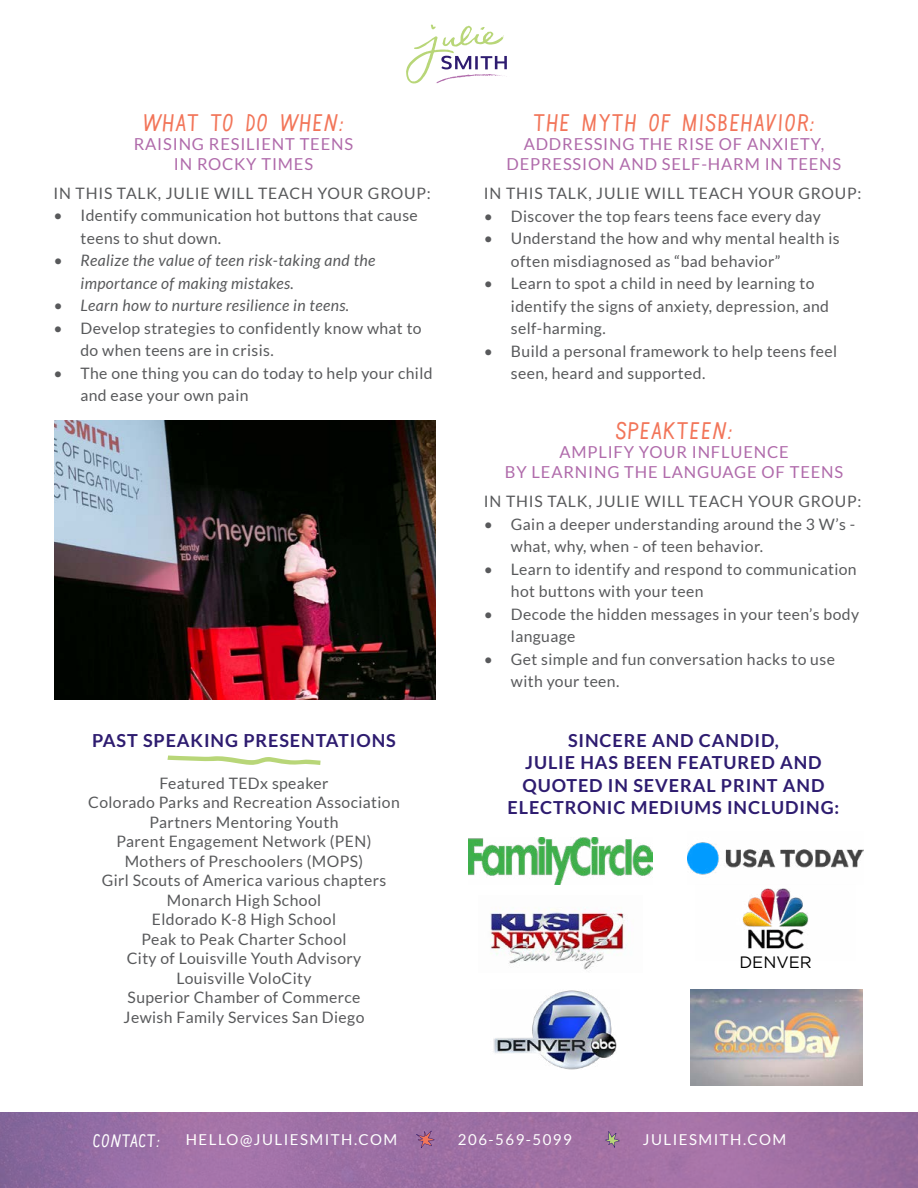
<style>
.page{position:relative;width:918px;height:1188px;background:#fff}
.page>*{position:absolute;margin:0;border:0;box-sizing:border-box;transform-origin:0 0}
.t1{font:24px "GELI";letter-spacing:.05em;color:#f27559}
.t2{font:700 18px/22.5px "Lato";letter-spacing:.05em;color:#2e1c70;text-align:center}
.t3{font:18px "GELI";letter-spacing:.05em;color:#fff}
.t4{font:16.5px/19.5px "Lato";letter-spacing:.05em;color:#b06bab;text-align:center}
.t5{font:16.5px "Gotham";color:#000}
.t6{font:15.75px/19.5px "Lato";letter-spacing:.025em;color:#58595b}
.t7{font:15.75px "Lato";letter-spacing:.05em;color:#58595b}
.t8{font:italic 15.75px/22.5px "Lato";letter-spacing:.025em;color:#58595b}
.t9{font:15px "Lato";letter-spacing:.1em;color:#fff}
</style>
<div class="page">
<svg style="left:0;top:1113px;width:918px;height:75px;background:#9d6fa3"></svg>
<svg style="left:416px;top:1131px;width:19px;height:17px"></svg>
<svg style="left:605px;top:1131px;width:15px;height:17px"></svg>
<img style="left:54px;top:421px;width:382px;height:278px">
<svg style="left:406px;top:24px;width:101px;height:60px"></svg>
<img style="left:468px;top:837px;width:185px;height:47px">
<img style="left:493px;top:990px;width:124px;height:80px">
<img style="left:490px;top:909px;width:137px;height:61px">
<img style="left:687px;top:842px;width:177px;height:33px">
<img style="left:742px;top:888px;width:67px;height:61px">
<img style="left:691px;top:989px;width:171px;height:97px">
<svg style="left:167px;top:756px;width:154px;height:9px"></svg>
<h1 class="t1" style="left:143px;top:108px;width:202px">WHAT TO DO WHEN:</h1>
<p class="t4" style="left:134px;top:134px;width:221px">RAISING RESILIENT TEENS<br>IN ROCKY TIMES</p>
<p class="t7" style="left:53px;top:184px;width:379px">IN THIS TALK, JULIE WILL TEACH YOUR GROUP:</p>
<p class="t6" style="left:80px;top:204px;width:339px;line-height:22.5px;text-indent:-27px">• Identify communication hot buttons that cause teens to shut down.</p>
<p class="t8" style="left:80px;top:250px;width:296px;text-indent:-27px">• Realize the value of teen risk-taking and the importance of making mistakes.</p>
<p class="t8" style="left:53px;top:295px;width:297px">• Learn how to nurture resilience in teens.</p>
<p class="t6" style="left:80px;top:317px;width:343px;line-height:22.5px;text-indent:-27px">• Develop strategies to confidently know what to do when teens are in crisis.</p>
<p class="t6" style="left:80px;top:362px;width:354px;line-height:22.5px;text-indent:-27px">• The one thing you can do today to help your child and ease your own pain</p>
<p class="t2" style="left:92px;top:729px;width:305px">PAST SPEAKING PRESENTATIONS</p>
<p class="t6" style="left:88px;top:773px;width:313px;text-align:center">Featured TEDx speaker<br>Colorado Parks and Recreation Association<br>Partners Mentoring Youth<br>Parent Engagement Network (PEN)<br>Mothers of Preschoolers (MOPS)<br>Girl Scouts of America various chapters<br>Monarch High School<br>Eldorado K-8 High School<br>Peak to Peak Charter School<br>City of Louisville Youth Advisory<br>Louisville VoloCity<br>Superior Chamber of Commerce<br>Jewish Family Services San Diego</p>
<h1 class="t1" style="left:534px;top:108px;width:282px">THE MYTH OF MISBEHAVIOR:</h1>
<p class="t4" style="left:507px;top:134px;width:336px">ADDRESSING THE RISE OF ANXIETY,<br>DEPRESSION AND SELF-HARM IN TEENS</p>
<p class="t7" style="left:484px;top:185px;width:379px">IN THIS TALK, JULIE WILL TEACH YOUR GROUP:</p>
<p class="t6" style="left:484px;top:206px;width:338px">• Discover the top fears teens face every day</p>
<p class="t6" style="left:511px;top:227px;width:330px;line-height:22.5px;text-indent:-27px">• Understand the how and why mental health is often misdiagnosed as “bad behavior”</p>
<p class="t6" style="left:511px;top:272px;width:320px;line-height:22.5px;text-indent:-27px">• Learn to spot a child in need by learning to identify the signs of anxiety, depression, and self-harming.</p>
<p class="t6" style="left:511px;top:340px;width:328px;line-height:22.5px;text-indent:-27px">• Build a personal framework to help teens feel seen, heard and supported.</p>
<h1 class="t1" style="left:616px;top:417px;width:118px">SPEAKTEEN:</h1>
<p class="t4" style="left:505px;top:443px;width:340px">AMPLIFY YOUR INFLUENCE<br>BY LEARNING THE LANGUAGE OF TEENS</p>
<p class="t7" style="left:484px;top:493px;width:379px">IN THIS TALK, JULIE WILL TEACH YOUR GROUP:</p>
<p class="t6" style="left:511px;top:513px;width:346px;line-height:22.5px;text-indent:-27px">• Gain a deeper understanding around the 3 W’s - what, why, when - of teen behavior.</p>
<p class="t6" style="left:511px;top:558px;width:347px;line-height:22.5px;text-indent:-27px">• Learn to identify and respond to communication hot buttons with your teen</p>
<p class="t6" style="left:511px;top:603px;width:350px;line-height:22.5px;text-indent:-27px">• Decode the hidden messages in your teen’s body language</p>
<p class="t6" style="left:511px;top:648px;width:326px;line-height:22.5px;text-indent:-27px">• Get simple and fun conversation hacks to use with your teen.</p>
<p class="t2" style="left:508px;top:729px;width:333px">SINCERE AND CANDID,<br>JULIE HAS BEEN FEATURED AND<br>QUOTED IN SEVERAL PRINT AND<br>ELECTRONIC MEDIUMS INCLUDING:</p>
<p class="t5" style="left:739px;top:953px;width:74px">DENVER</p>
<p class="t3" style="left:93px;top:1130px;width:68px">CONTACT:</p>
<p class="t9" style="left:186px;top:1131px;width:213px">HELLO@JULIESMITH.COM</p>
<p class="t9" style="left:458px;top:1131px;width:115px">206-569-5099</p>
<p class="t9" style="left:643px;top:1131px;width:145px">JULIESMITH.COM</p>
</div>
